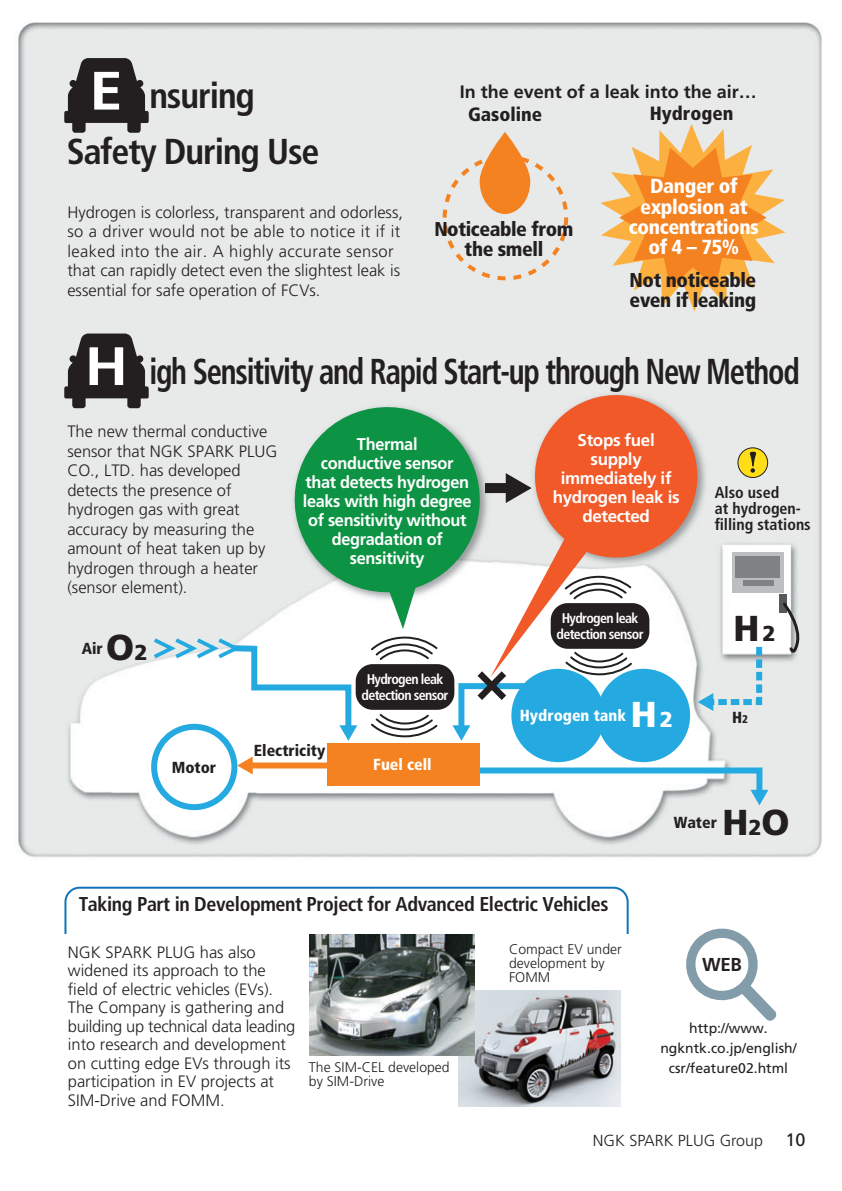
<style>
.page{position:relative;width:842px;height:1191px;background:#fff}
.page>*{position:absolute;margin:0;border:0;box-sizing:border-box;transform-origin:0 0}
.t1{font:700 condensed 36px "Frutiger LT Std";letter-spacing:-.04em;color:#231f20;scale:.85 1}
.t2{font:700 condensed 36px/56px "Frutiger LT Std";letter-spacing:-.04em;color:#231f20}
.t3{font:900 36px "Frutiger LT Std";color:#231f20}
.t4{font:900 36px "Frutiger LT Std";color:#fff}
.t5{font:900 condensed 20.4px/20.4px "Frutiger LT Std";letter-spacing:-.02em;color:#fff;text-align:center}
.t6{font:700 condensed 20px "Frutiger LT Std";letter-spacing:-.02em;color:#231f20}
.t7{font:900 condensed 20px/20px "Frutiger LT Std";letter-spacing:-.02em;color:#231f20;text-align:center}
.t8{font:900 condensed 19.2px "Frutiger LT Std";color:#231f20}
.t9{font:700 18.8px "Frutiger LT Std";color:#231f20}
.t10{font:700 18px "Frutiger LT Std";color:#231f20}
.t11{font:700 17px/19px "Frutiger LT Std";letter-spacing:-.02em;color:#fff;text-align:center;scale:.96 1}
.t12{font:700 17px/19px "Frutiger LT Std";letter-spacing:-.02em;color:#fff;text-align:center}
.t13{font:300 16.4px/19.4px "Frutiger LT Std";color:#231f20}
.t14{font:700 condensed 16px/16px "Frutiger LT Std";color:#231f20}
.t15{font:900 condensed 16px "Frutiger LT Std";color:#231f20}
.t16{font:900 condensed 16px "Frutiger LT Std";color:#fff}
.t17{font:300 16px "Frutiger LT Std";color:#231f20}
.t18{font:300 14px/14px "Frutiger LT Std";color:#231f20}
.t19{font:700 condensed 14px/16px "Frutiger LT Std";letter-spacing:-.05em;color:#fff;text-align:center}
.t20{font:14px/20px "Frutiger LT Std";color:#231f20;text-align:center}
.s1{font-stretch:normal;font-size:54px;color:#fff}
.s2{font-size:21.6px}
.s3{font-size:11.2px}
.s4{font-weight:400;font-size:18px}
</style>
<div class="page">
<img style="left:18px;top:22px;width:804px;height:1085px">
<svg style="left:600px;top:124px;width:185px;height:187px;background:#f0ba7f"></svg>
<div style="left:443px;top:155px;width:125px;height:125px;border:4px dashed #f58220;border-radius:50%"></div>
<svg style="left:480px;top:132px;width:50px;height:82px;background:#f0a15c"></svg>
<svg style="left:282px;top:395px;width:170px;height:209px;background:#51ae77"></svg>
<svg style="left:383px;top:573px;width:36px;height:56px"></svg>
<div style="left:511px;top:669px;width:94px;height:93px;background:#24aae1;border-radius:50%"></div>
<div style="left:597px;top:669px;width:93px;height:93px;background:#24aae1;border-radius:50%"></div>
<svg style="left:154px;top:638px;width:203px;height:103px"></svg>
<svg style="left:473px;top:764px;width:295px;height:41px"></svg>
<div style="left:250px;top:762px;width:78px;height:6px;background:#f58220"></div>
<svg style="left:237px;top:756px;width:16px;height:18px"></svg>
<div style="left:151px;top:724px;width:86px;height:86px;border:6px solid #24aae1;border-radius:50%"></div>
<div style="left:328px;top:743px;width:152px;height:42px;background:#f58220"></div>
<div style="left:356px;top:664px;width:98px;height:46px;background:#231f20;border-radius:17px"></div>
<div style="left:732px;top:552px;width:51px;height:40px;background:#bdbec1"></div>
<div style="left:735px;top:556px;width:44px;height:21px;background:#808285"></div>
<div style="left:743px;top:580px;width:30px;height:6px;background:#808285"></div>
<div style="left:779px;top:594px;width:7px;height:18px;background:#57585a"></div>
<svg style="left:781px;top:601px;width:21px;height:59px"></svg>
<svg style="left:369px;top:635px;width:70px;height:27px"></svg>
<svg style="left:369px;top:712px;width:70px;height:26px"></svg>
<svg style="left:738px;top:448px;width:30px;height:29px"></svg>
<div style="left:737px;top:447px;width:31px;height:31px;border:1px solid #231f20;border-radius:50%"></div>
<svg style="left:452px;top:387px;width:313px;height:354px"></svg>
<img style="left:458px;top:990px;width:162px;height:116px">
<svg style="left:444px;top:984px;width:31px;height:72px"></svg>
<img style="left:310px;top:936px;width:164px;height:119px">
<svg style="left:63px;top:885px;width:567px;height:51px"></svg>
<svg style="left:64px;top:58px;width:85px;height:75px;background:#545252"></svg>
<svg style="left:64px;top:333px;width:85px;height:75px;background:#545252"></svg>
<svg style="left:682px;top:925px;width:95px;height:96px"></svg>
<h1 class="t2" style="left:67px;top:70px;width:254px;text-indent:23px"><span class="s1">E</span> nsuring<br>Safety During Use</h1>
<p class="t13" style="left:67px;top:203px;width:337px">Hydrogen is colorless, transparent and odorless, so a driver would not be able to notice it if it leaked into the air. A highly accurate sensor that can rapidly detect even the slightest leak is essential for safe operation of FCVs.</p>
<p class="t10" style="left:460px;top:81px;width:299px">In the event of a leak into the air…</p>
<p class="t8" style="left:468px;top:108px;width:75px">Gasoline</p>
<p class="t8" style="left:650px;top:106px;width:85px">Hydrogen</p>
<p class="t7" style="left:434px;top:221px;width:141px">Noticeable from the smell</p>
<p class="t5" style="left:629px;top:178px;width:132px">Danger of explosion at concentrations of 4 – 75%</p>
<p class="t7" style="left:630px;top:273px;width:128px;text-align:left">Not noticeable even if leaking</p>
<h1 class="t1" style="left:85px;top:354px;width:843px"><span class="s1">H</span> igh Sensitivity and Rapid Start-up through New Method</h1>
<p class="t13" style="left:67px;top:422px;width:211px">The new thermal conductive sensor that NGK SPARK PLUG<br>CO., LTD. has developed detects the presence of hydrogen gas with great accuracy by measuring the amount of heat taken up by hydrogen through a heater (sensor element).</p>
<h1 class="t3" style="left:106px;top:626px;width:43px">O<span class="s2">2</span></h1>
<p class="t15" style="left:82px;top:643px;width:23px">Air</p>
<p class="t11" style="left:303px;top:434px;width:177px">Thermal<br>conductive sensor<br>that detects hydrogen leaks with high degree of sensitivity without degradation of sensitivity</p>
<p class="t12" style="left:553px;top:430px;width:128px">Stops fuel supply immediately if hydrogen leak is detected</p>
<p class="t19" style="left:362px;top:672px;width:89px">Hydrogen leak detection sensor</p>
<p class="t19" style="left:557px;top:611px;width:89px">Hydrogen leak detection sensor</p>
<p class="t16" style="left:520px;top:710px;width:108px">Hydrogen tank</p>
<h1 class="t4" style="left:631px;top:693px;width:44px">H<span class="s2">2</span></h1>
<p class="t15" style="left:254px;top:745px;width:73px">Electricity</p>
<p class="t15" style="left:172px;top:761px;width:46px">Motor</p>
<p class="t16" style="left:373px;top:759px;width:60px">Fuel cell</p>
<p class="t14" style="left:715px;top:485px;width:98px">Also used<br>at hydrogen&shy;filling stations</p>
<h1 class="t3" style="left:733px;top:607px;width:44px">H<span class="s2">2</span></h1>
<p class="t15" style="left:732px;top:712px;width:17px">H<span class="s3">2</span></p>
<p class="t6" style="left:79px;top:894px;width:531px">Taking Part in Development Project for Advanced Electric Vehicles</p>
<p class="t13" style="left:68px;top:944px;width:229px;line-height:18.4px">NGK SPARK PLUG has also widened its approach to the field of electric vehicles (EVs).<br>The Company is gathering and building up technical data leading into research and development on cutting edge EVs through its participation in EV projects at<br>SIM-Drive and FOMM.</p>
<p class="t18" style="left:309px;top:1061px;width:142px">The SIM-CEL developed by SIM-Drive</p>
<p class="t18" style="left:509px;top:943px;width:114px">Compact EV under development by<br>FOMM</p>
<p class="t15" style="left:674px;top:817px;width:45px">Water</p>
<h1 class="t3" style="left:722px;top:801px;width:69px">H<span class="s2">2</span>O</h1>
<p class="t9" style="left:702px;top:954px;width:41px">WEB</p>
<p class="t20" style="left:660px;top:1019px;width:138px">http://www. ngkntk.co.jp/english/ csr/feature02.html</p>
<p class="t17" style="left:593px;top:1132px;width:214px">NGK SPARK PLUG Group <span class="s4">10</span></p>
</div>
